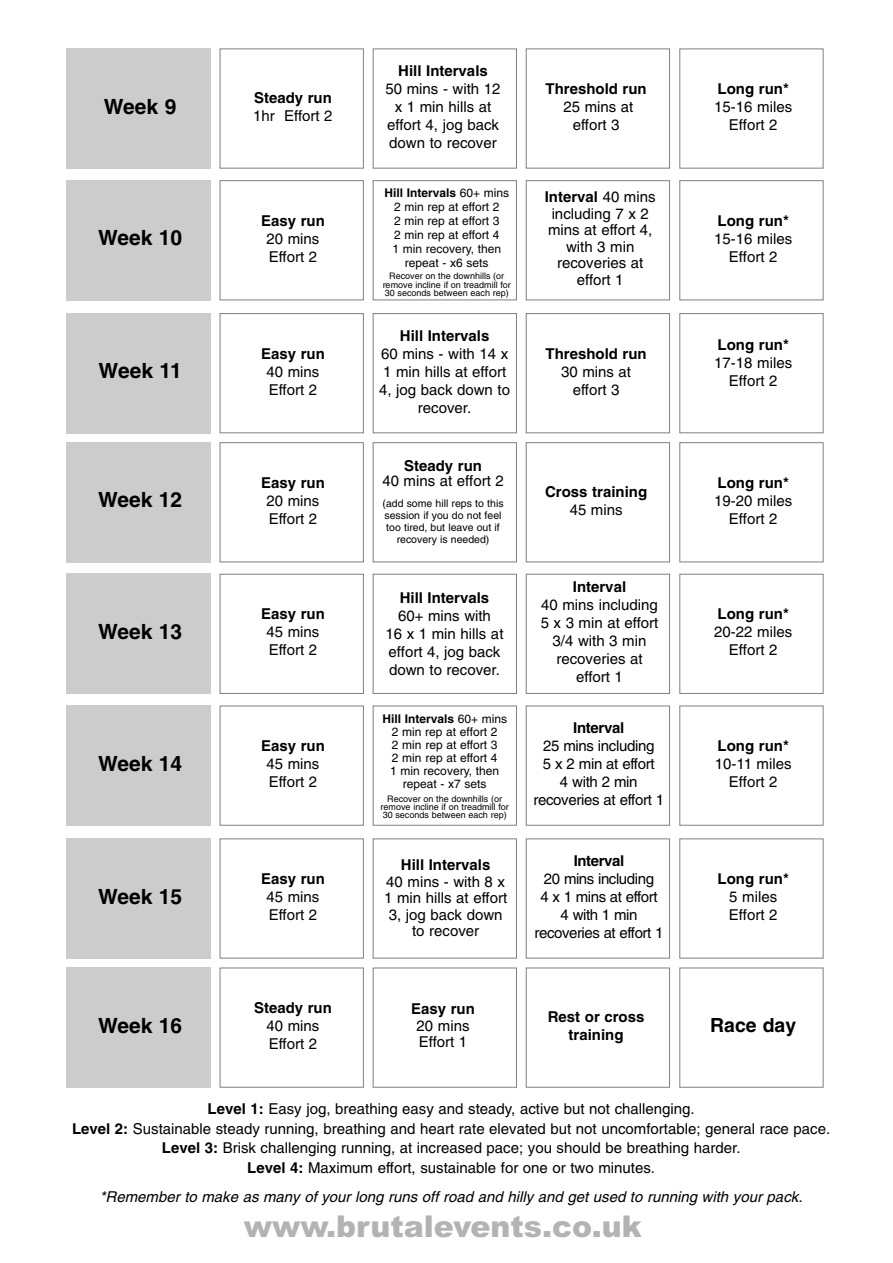
<style>
.page{position:relative;width:893px;height:1263px;background:#fff}
.page>*{position:absolute;margin:0;border:0;box-sizing:border-box;transform-origin:0 0}
.t1{font:900 30px "Arial";color:#b3b3b3}
.t2{font:700 21px "Helvetica";color:#000}
.t3{font:700 19.5px "Helvetica";color:#000}
.t4{font:15px/18px "Helvetica";color:#000;text-align:center}
.t5{font:700 15px/18px "Helvetica";color:#000;text-align:center}
.t6{font:italic 15px "Helvetica";color:#000}
.t7{font:15px/18px "Helvetica";letter-spacing:-.03em;color:#000;text-align:center}
.t8{font:15px/18px "Helvetica";letter-spacing:-.02em;color:#000;text-align:center}
.t9{font:700 15px "Helvetica";letter-spacing:-.02em;color:#000}
.t10{font:700 15px "Helvetica";letter-spacing:-.03em;color:#000}
.t11{font:12px/14px "Helvetica";color:#000;text-align:center}
.t12{font:10.5px/12px "Helvetica";color:#000;text-align:center}
.t13{font:9px/8.1px "Helvetica";color:#000;text-align:center}
.s1{font-weight:700}
</style>
<div class="page">
<div style="left:67px;top:49px;width:144px;height:120px;background:#ccc"></div>
<div style="left:220px;top:49px;width:144px;height:120px;border:1px solid #808080"></div>
<div style="left:373px;top:49px;width:144px;height:120px;border:1px solid #808080"></div>
<div style="left:526px;top:49px;width:144px;height:120px;border:1px solid #808080"></div>
<div style="left:679px;top:49px;width:144px;height:120px;border:1px solid #808080"></div>
<div style="left:67px;top:180px;width:144px;height:120px;background:#ccc"></div>
<div style="left:220px;top:180px;width:144px;height:120px;border:1px solid #808080"></div>
<div style="left:373px;top:180px;width:144px;height:120px;border:1px solid #808080"></div>
<div style="left:526px;top:180px;width:144px;height:120px;border:1px solid #808080"></div>
<div style="left:679px;top:180px;width:144px;height:120px;border:1px solid #808080"></div>
<div style="left:67px;top:313px;width:144px;height:120px;background:#ccc"></div>
<div style="left:220px;top:313px;width:144px;height:120px;border:1px solid #808080"></div>
<div style="left:373px;top:313px;width:144px;height:120px;border:1px solid #808080"></div>
<div style="left:526px;top:313px;width:144px;height:120px;border:1px solid #808080"></div>
<div style="left:679px;top:313px;width:144px;height:120px;border:1px solid #808080"></div>
<div style="left:67px;top:442px;width:144px;height:120px;background:#ccc"></div>
<div style="left:220px;top:442px;width:144px;height:120px;border:1px solid #808080"></div>
<div style="left:373px;top:442px;width:144px;height:120px;border:1px solid #808080"></div>
<div style="left:526px;top:442px;width:144px;height:120px;border:1px solid #808080"></div>
<div style="left:679px;top:442px;width:144px;height:120px;border:1px solid #808080"></div>
<div style="left:67px;top:574px;width:144px;height:120px;background:#ccc"></div>
<div style="left:220px;top:574px;width:144px;height:120px;border:1px solid #808080"></div>
<div style="left:373px;top:574px;width:144px;height:120px;border:1px solid #808080"></div>
<div style="left:526px;top:574px;width:144px;height:120px;border:1px solid #808080"></div>
<div style="left:679px;top:574px;width:144px;height:120px;border:1px solid #808080"></div>
<div style="left:67px;top:706px;width:144px;height:120px;background:#ccc"></div>
<div style="left:220px;top:706px;width:144px;height:120px;border:1px solid #808080"></div>
<div style="left:373px;top:706px;width:144px;height:120px;border:1px solid #808080"></div>
<div style="left:526px;top:706px;width:144px;height:120px;border:1px solid #808080"></div>
<div style="left:679px;top:706px;width:144px;height:120px;border:1px solid #808080"></div>
<div style="left:67px;top:838px;width:144px;height:120px;background:#ccc"></div>
<div style="left:220px;top:838px;width:144px;height:120px;border:1px solid #808080"></div>
<div style="left:373px;top:838px;width:144px;height:120px;border:1px solid #808080"></div>
<div style="left:526px;top:838px;width:144px;height:120px;border:1px solid #808080"></div>
<div style="left:679px;top:838px;width:144px;height:120px;border:1px solid #808080"></div>
<div style="left:67px;top:967px;width:144px;height:120px;background:#ccc"></div>
<div style="left:220px;top:967px;width:144px;height:120px;border:1px solid #808080"></div>
<div style="left:373px;top:967px;width:144px;height:120px;border:1px solid #808080"></div>
<div style="left:526px;top:967px;width:144px;height:120px;border:1px solid #808080"></div>
<h2 class="t2" style="left:104px;top:98px;width:74px">Week 9</h2>
<p class="t5" style="left:254px;top:90px;width:79px">Steady run</p>
<p class="t4" style="left:253px;top:108px;width:81px">1hr Effort 2</p>
<h2 class="t2" style="left:98px;top:230px;width:86px">Week 10</h2>
<h2 class="t2" style="left:99px;top:363px;width:85px">Week 11</h2>
<h2 class="t2" style="left:98px;top:492px;width:86px">Week 12</h2>
<h2 class="t2" style="left:98px;top:623px;width:86px">Week 13</h2>
<h2 class="t2" style="left:98px;top:755px;width:86px">Week 14</h2>
<h2 class="t2" style="left:98px;top:888px;width:86px">Week 15</h2>
<h2 class="t2" style="left:98px;top:1017px;width:86px">Week 16</h2>
<p class="t5" style="left:261px;top:212px;width:65px">Easy run</p>
<p class="t4" style="left:266px;top:231px;width:54px;text-align:left">20 mins<br>Effort 2</p>
<p class="t5" style="left:261px;top:345px;width:65px">Easy run</p>
<p class="t4" style="left:266px;top:364px;width:54px;text-align:left">40 mins<br>Effort 2</p>
<p class="t5" style="left:261px;top:474px;width:65px">Easy run</p>
<p class="t4" style="left:266px;top:493px;width:54px;text-align:left">20 mins<br>Effort 2</p>
<p class="t5" style="left:261px;top:606px;width:65px">Easy run</p>
<p class="t4" style="left:266px;top:624px;width:54px;text-align:left">45 mins<br>Effort 2</p>
<p class="t5" style="left:261px;top:738px;width:65px">Easy run</p>
<p class="t4" style="left:266px;top:756px;width:54px;text-align:left">45 mins<br>Effort 2</p>
<p class="t5" style="left:261px;top:871px;width:65px">Easy run</p>
<p class="t4" style="left:266px;top:889px;width:54px;text-align:left">45 mins<br>Effort 2</p>
<p class="t5" style="left:254px;top:1000px;width:79px">Steady run</p>
<p class="t4" style="left:266px;top:1018px;width:54px;text-align:left">40 mins<br>Effort 2</p>
<p class="t5" style="left:398px;top:63px;width:91px">Hill Intervals</p>
<p class="t4" style="left:386px;top:81px;width:117px">50 mins - with 12 x 1 min hills at effort 4, jog back down to recover</p>
<p class="t5" style="left:545px;top:81px;width:103px">Threshold run</p>
<p class="t4" style="left:563px;top:99px;width:72px">25 mins at effort 3</p>
<p class="t11" style="left:384px;top:187px;width:126px"><span class="s1">Hill Intervals</span> 60+ mins<br>2 min rep at effort 2<br>2 min rep at effort 3<br>2 min rep at effort 4<br>1 min recovery, then repeat - x6 sets</p>
<p class="t13" style="left:383px;top:273px;width:130px">Recover on the downhills (or remove incline if on treadmill for<br>30 seconds between each rep)</p>
<p class="t4" style="left:545px;top:190px;width:112px;line-height:16.5px"><span class="s1">Interval</span> 40 mins including 7 x 2 mins at effort 4, with 3 min recoveries at effort 1</p>
<p class="t5" style="left:400px;top:328px;width:91px">Hill Intervals</p>
<p class="t4" style="left:379px;top:346px;width:132px">60 mins - with 14 x<br>1 min hills at effort<br>4, jog back down to recover.</p>
<p class="t5" style="left:545px;top:345px;width:103px">Threshold run</p>
<p class="t4" style="left:561px;top:364px;width:72px">30 mins at effort 3</p>
<p class="t5" style="left:404px;top:457px;width:79px">Steady run</p>
<p class="t4" style="left:382px;top:473px;width:123px">40 mins at effort 2</p>
<p class="t12" style="left:382px;top:498px;width:123px">(add some hill reps to this session if you do not feel too tired, but leave out if recovery is needed)</p>
<p class="t5" style="left:545px;top:483px;width:104px">Cross training</p>
<p class="t4" style="left:570px;top:502px;width:54px">45 mins</p>
<p class="t5" style="left:718px;top:81px;width:73px">Long run*</p>
<p class="t4" style="left:714px;top:99px;width:79px">15-16 miles<br>Effort 2</p>
<p class="t5" style="left:718px;top:212px;width:73px">Long run*</p>
<p class="t4" style="left:714px;top:231px;width:79px">15-16 miles<br>Effort 2</p>
<p class="t5" style="left:718px;top:336px;width:73px">Long run*</p>
<p class="t4" style="left:714px;top:355px;width:79px">17-18 miles<br>Effort 2</p>
<p class="t5" style="left:718px;top:474px;width:73px">Long run*</p>
<p class="t4" style="left:714px;top:493px;width:79px">19-20 miles<br>Effort 2</p>
<p class="t5" style="left:400px;top:590px;width:91px">Hill Intervals</p>
<p class="t4" style="left:386px;top:608px;width:119px">60+ mins with<br>16 x 1 min hills at effort 4, jog back down to recover.</p>
<p class="t11" style="left:382px;top:714px;width:126px;line-height:12.9px"><span class="s1">Hill Intervals</span> 60+ mins<br>2 min rep at effort 2<br>2 min rep at effort 3<br>2 min rep at effort 4<br>1 min recovery, then repeat - x7 sets</p>
<p class="t13" style="left:381px;top:795px;width:130px">Recover on the downhills (or remove incline if on treadmill for<br>30 seconds between each rep)</p>
<p class="t5" style="left:401px;top:857px;width:91px">Hill Intervals</p>
<p class="t4" style="left:384px;top:874px;width:125px;line-height:16.5px">40 mins - with 8 x<br>1 min hills at effort<br>3, jog back down to recover</p>
<p class="t5" style="left:573px;top:579px;width:55px">Interval</p>
<p class="t4" style="left:541px;top:597px;width:119px">40 mins including<br>5 x 3 min at effort<br>3/4 with 3 min recoveries at effort 1</p>
<p class="t5" style="left:718px;top:606px;width:73px">Long run*</p>
<p class="t4" style="left:714px;top:624px;width:79px">20-22 miles<br>Effort 2</p>
<p class="t9" style="left:573px;top:722px;width:53px">Interval</p>
<p class="t8" style="left:533px;top:738px;width:132px">25 mins including<br>5 x 2 min at effort<br>4 with 2 min recoveries at effort 1</p>
<p class="t5" style="left:718px;top:738px;width:73px">Long run*</p>
<p class="t4" style="left:715px;top:756px;width:78px">10-11 miles<br>Effort 2</p>
<p class="t10" style="left:574px;top:854px;width:52px">Interval</p>
<p class="t7" style="left:534px;top:871px;width:130px">20 mins including<br>4 x 1 mins at effort<br>4 with 1 min recoveries at effort 1</p>
<p class="t5" style="left:718px;top:871px;width:73px">Long run*</p>
<p class="t4" style="left:729px;top:889px;width:50px;text-align:left">5 miles<br>Effort 2</p>
<p class="t5" style="left:411px;top:1001px;width:65px">Easy run</p>
<p class="t4" style="left:417px;top:1019px;width:54px;line-height:16.5px;text-align:left">20 mins<br>Effort 1</p>
<p class="t5" style="left:548px;top:1009px;width:98px">Rest or cross training</p>
<h3 class="t3" style="left:710px;top:1017px;width:88px">Race day</h3>
<p class="t4" style="left:72px;top:1101px;width:760px;line-height:19.5px"><span class="s1">Level 1:</span> Easy jog, breathing easy and steady, active but not challenging.<br><span class="s1">Level 2:</span> Sustainable steady running, breathing and heart rate elevated but not uncomfortable; general race pace.<br><span class="s1">Level 3:</span> Brisk challenging running, at increased pace; you should be breathing harder.<br><span class="s1">Level 4:</span> Maximum effort, sustainable for one or two minutes.</p>
<p class="t6" style="left:100px;top:1191px;width:704px">*Remember to make as many of your long runs off road and hilly and get used to running with your pack.</p>
<h1 class="t1" style="left:244px;top:1209px;width:399px">www.brutalevents.co.uk</h1>
</div>
